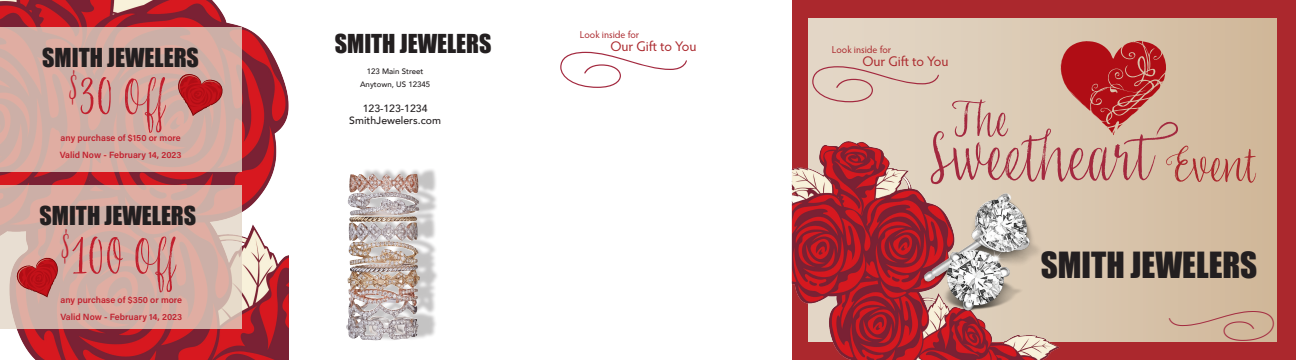
<style>
.page{position:relative;width:1296px;height:360px;background:#fff}
.page>*{position:absolute;margin:0;border:0;box-sizing:border-box;transform-origin:0 0}
.t1{font:76.2px "Liebe Gerda";color:#a3293f}
.t2{font:60.2px "Liebe Gerda";color:#c1202e}
.t3{font:55.3px "Liebe Gerda";color:#ab282d}
.t4{font:55.3px "Liebe Gerda";color:#a3293f}
.t5{font:55.1px "Liebe Gerda";color:#c1202e}
.t6{font:33.1px "Impact";color:#231f20}
.t7{font:24px "Impact";color:#231f20}
.t8{font:14px "Hypatia Sans Pro";color:#ab282d}
.t9{font:500 10.5px "Avenir";color:#231f20}
.t10{font:10px "Hypatia Sans Pro";color:#ab282d}
.t11{font:600 9px "Acumin Pro";color:#c1202e}
.t12{font:500 7.9px "Avenir";color:#231f20}
.s1{font-size:60.2px}
.s2{font-size:55.1px}
</style>
<div class="page">
<img style="left:0;top:0;width:289px;height:360px">
<div style="left:0;top:27px;width:241px;height:144px;background:linear-gradient(to right,#d5aea5,#d5aea5)"></div>
<svg style="left:0;top:185px;width:242px;height:144px;background:#d6b2a8"></svg>
<div style="left:359px;top:168px;width:80px;height:173px;background:#231f20;opacity:.27"></div>
<img style="left:347px;top:173px;width:73px;height:93px">
<div style="left:792px;top:0;width:504px;height:360px;background:#ab282d"></div>
<div style="left:808px;top:18px;width:468px;height:324px;background:linear-gradient(to right,#e5daca,#d1b89a)"></div>
<img style="left:791px;top:111px;width:304px;height:249px">
<img style="left:897px;top:157px;width:178px;height:185px">
<svg style="left:1058px;top:40px;width:109px;height:95px;background:#c15f58"></svg>
<svg style="left:175px;top:72px;width:51px;height:44px;background:#c25c5b"></svg>
<svg style="left:13px;top:255px;width:48px;height:43px;background:#c4605f"></svg>
<div style="left:1169px;top:311px;width:105px;height:30px;background:#d3bb9e"></div>
<div style="left:812px;top:66px;width:127px;height:36px;background:#e2d4c3"></div>
<p class="t7" style="left:42px;top:39px;width:158px">SMITH JEWELERS</p>
<p class="t5" style="left:68px;top:63px;width:99px"><sup>$</sup><span class="s1">30</span> Off</p>
<p class="t11" style="left:61px;top:132px;width:122px">any purchase of $150 or more</p>
<p class="t11" style="left:60px;top:149px;width:123px">Valid Now - February 14, 2023</p>
<p class="t7" style="left:39px;top:197px;width:158px">SMITH JEWELERS</p>
<p class="t2" style="left:60px;top:217px;width:117px"><sup>$</sup>100 <span class="s2">Off</span></p>
<p class="t11" style="left:60px;top:293px;width:123px">any purchase of $350 or more</p>
<p class="t11" style="left:60px;top:310px;width:123px">Valid Now - February 14, 2023</p>
<p class="t7" style="left:335px;top:25px;width:158px">SMITH JEWELERS</p>
<p class="t12" style="left:367px;top:64px;width:58px">123 Main Street</p>
<p class="t12" style="left:360px;top:77px;width:72px">Anytown, US 12345</p>
<p class="t9" style="left:363px;top:99px;width:66px">123-123-1234</p>
<p class="t9" style="left:349px;top:112px;width:93px">SmithJewelers.com</p>
<p class="t10" style="left:580px;top:28px;width:61px">Look inside for</p>
<p class="t8" style="left:610px;top:37px;width:88px">Our Gift to You</p>
<p class="t10" style="left:832px;top:43px;width:61px">Look inside for</p>
<p class="t8" style="left:862px;top:52px;width:88px">Our Gift to You</p>
<p class="t4" style="left:951px;top:85px;width:57px">The</p>
<p class="t1" style="left:928px;top:109px;width:261px">Sweetheart</p>
<p class="t3" style="left:1169px;top:130px;width:88px">Event</p>
<p class="t6" style="left:1041px;top:240px;width:218px">SMITH JEWELERS</p>
</div>
